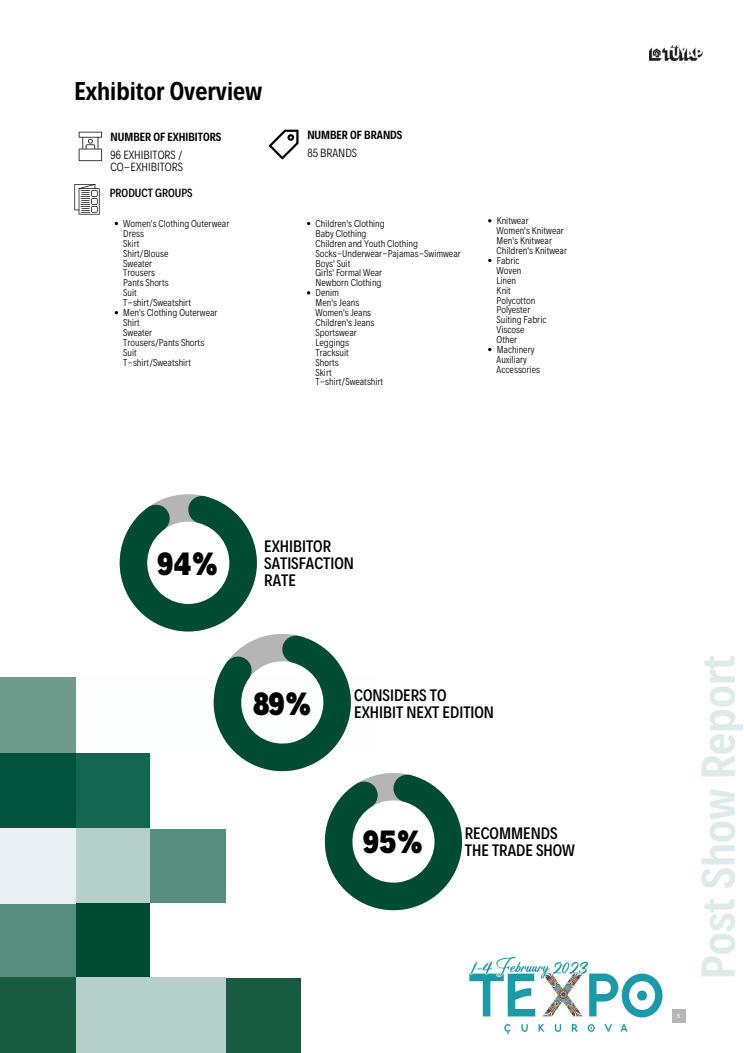
<style>
.page{position:relative;width:744px;height:1053px;background:#fff}
.page>*{position:absolute;margin:0;border:0;box-sizing:border-box;transform-origin:0 0}
.t1{font:600 48px "Decalotype";color:#deeae9}
.t2{font:900 32.52px "Decalotype";color:#000}
.t3{font:600 26.08px "Decalotype";color:#000}
.t4{font:500 16.8px/16.8px "Decalotype";color:#000}
.t5{font:300 12px/12px "Decalotype";color:#000}
.t6{font:600 12px "Decalotype";color:#000}
.t7{font:500 12px "Decalotype";color:#000}
.t8{font:300 10px/9.9px "Decalotype";color:#000}
.t9{font:500 6.16px "Decalotype";color:#fff}
</style>
<div class="page">
<img style="left:650px;top:45px;width:53px;height:15px">
<div style="left:0;top:678px;width:76px;height:75px;background:#6e9a8b"></div>
<div style="left:0;top:753px;width:76px;height:75px;background:#00543d"></div>
<div style="left:76px;top:753px;width:75px;height:75px;background:#146651"></div>
<div style="left:76px;top:828px;width:75px;height:75px;background:#b5cfca"></div>
<div style="left:0;top:903px;width:76px;height:74px;background:#588e80"></div>
<div style="left:226px;top:977px;width:75px;height:75px;background:#195b42"></div>
<div style="left:76px;top:903px;width:75px;height:74px;background:#004c33"></div>
<div style="left:0;top:977px;width:76px;height:75px;background:#195b42"></div>
<div style="left:76px;top:977px;width:75px;height:75px;background:#b5cfca"></div>
<div style="left:0;top:828px;width:76px;height:75px;background:#e9eff2"></div>
<div style="left:151px;top:977px;width:75px;height:75px;background:#b5cfca"></div>
<svg style="left:79px;top:132px;width:23px;height:29px"></svg>
<svg style="left:74px;top:184px;width:26px;height:30px"></svg>
<svg style="left:120px;top:494px;width:342px;height:416px"></svg>
<div style="left:672px;top:1009px;width:13px;height:13px;background:#b5b5b5"></div>
<svg style="left:269px;top:130px;width:29px;height:29px"></svg>
<img style="left:469px;top:956px;width:194px;height:79px">
<h3 class="t3" style="left:74px;top:74px;width:190px">Exhibitor Overview</h3>
<p class="t6" style="left:111px;top:129px;width:112px">NUMBER OF EXHIBITORS</p>
<p class="t5" style="left:111px;top:148px;width:74px">96 EXHIBITORS /<br>CO-EXHIBITORS</p>
<p class="t7" style="left:110px;top:185px;width:84px">PRODUCT GROUPS</p>
<p class="t8" style="left:123px;top:218px;width:108px">Women's Clothing Outerwear</p>
<p class="t8" style="left:123px;top:228px;width:69px">Dress<br>Skirt<br>Shirt/Blouse<br>Sweater<br>Trousers<br>Pants Shorts<br>Suit<br>T-shirt/Sweatshirt</p>
<p class="t8" style="left:123px;top:317px;width:83px">Shirt<br>Sweater<br>Trousers/Pants Shorts<br>Suit<br>T-shirt/Sweatshirt</p>
<p class="t8" style="left:123px;top:307px;width:96px">Men's Clothing Outerwear</p>
<p class="t6" style="left:307px;top:127px;width:97px">NUMBER OF BRANDS</p>
<p class="t5" style="left:307px;top:146px;width:51px">85 BRANDS</p>
<p class="t8" style="left:316px;top:218px;width:71px">Children's Clothing</p>
<p class="t8" style="left:316px;top:228px;width:147px">Baby Clothing<br>Children and Youth Clothing<br>Socks-Underwear-Pajamas-Swimwear<br>Boys' Suit<br>Girls' Formal Wear<br>Newborn Clothing</p>
<p class="t8" style="left:316px;top:297px;width:69px">Men's Jeans<br>Women's Jeans<br>Children's Jeans<br>Sportswear<br>Leggings<br>Tracksuit<br>Shorts<br>Skirt<br>T-shirt/Sweatshirt</p>
<p class="t8" style="left:316px;top:287px;width:25px">Denim</p>
<p class="t8" style="left:497px;top:215px;width:34px">Knitwear</p>
<p class="t8" style="left:497px;top:255px;width:24px">Fabric</p>
<p class="t8" style="left:497px;top:225px;width:72px">Women's Knitwear<br>Men's Knitwear<br>Children's Knitwear</p>
<p class="t8" style="left:497px;top:265px;width:51px">Woven<br>Linen<br>Knit<br>Polycotton<br>Polyester<br>Suiting Fabric<br>Viscose<br>Other</p>
<p class="t8" style="left:497px;top:354px;width:45px">Auxiliary<br>Accessories</p>
<p class="t8" style="left:497px;top:344px;width:39px">Machinery</p>
<h2 class="t2" style="left:158px;top:542px;width:62px">94%</h2>
<h3 class="t4" style="left:264px;top:536px;width:91px">EXHIBITOR<br>SATISFACTION<br>RATE</h3>
<h2 class="t2" style="left:253px;top:681px;width:60px">89%</h2>
<h3 class="t4" style="left:354px;top:685px;width:141px">CONSIDERS TO<br>EXHIBIT NEXT EDITION</h3>
<h2 class="t2" style="left:364px;top:819px;width:61px">95%</h2>
<h3 class="t4" style="left:465px;top:823px;width:112px">RECOMMENDS<br>THE TRADE SHOW</h3>
<p class="t9" style="left:677px;top:1012px;width:4px">5</p>
<h1 class="t1" style="left:686px;top:978px;width:325px;rotate:-90deg">Post Show Report</h1>
</div>
